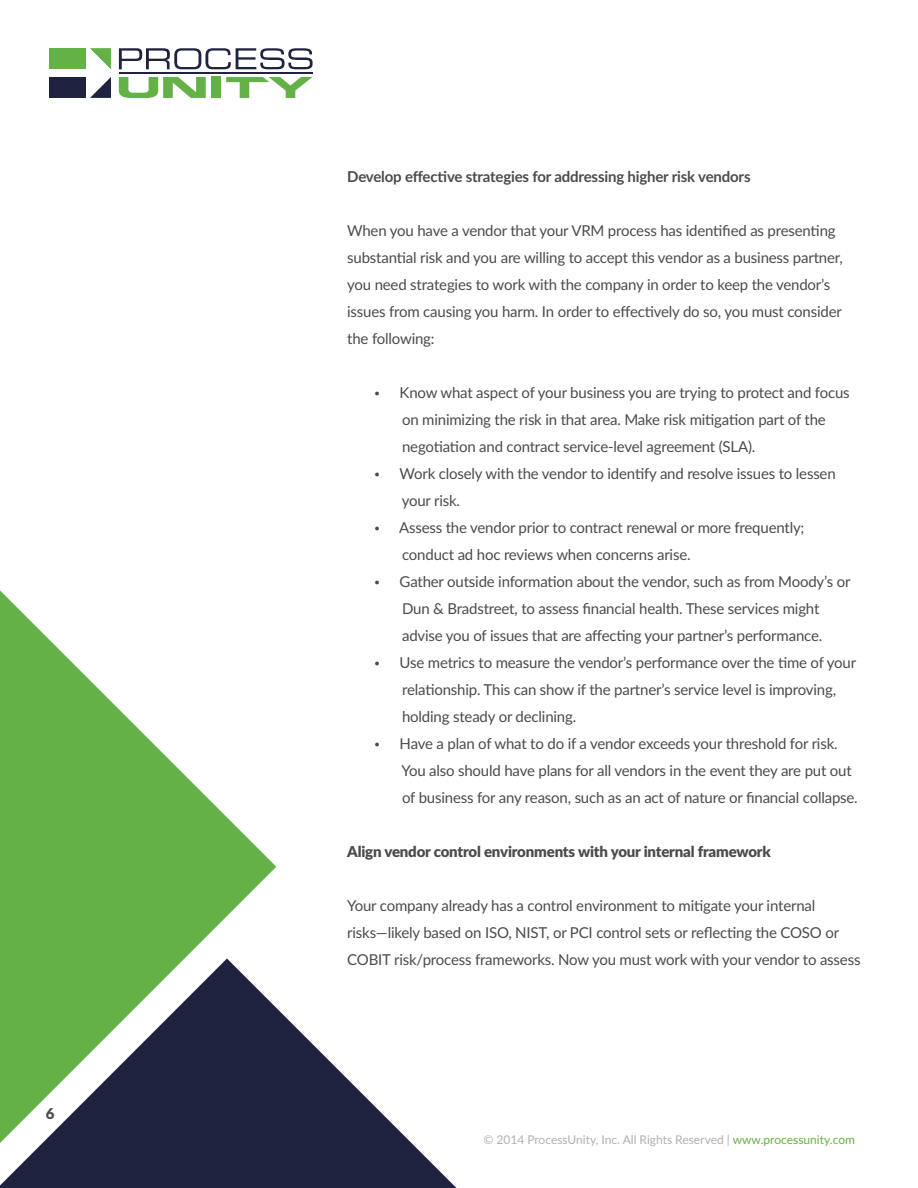
<style>
.page{position:relative;width:918px;height:1188px;background:#fff}
.page>*{position:absolute;margin:0;border:0;box-sizing:border-box;transform-origin:0 0}
.t1{font:15px/27px "Lato";letter-spacing:-.01em;color:#4a4b4b}
.t2{font:900 15px "Lato";letter-spacing:-.01em;color:#4a4b4b}
.t3{font:700 15px "Lato";letter-spacing:-.01em;color:#4a4b4b}
.t4{font:12px "Lato";color:#b1b1b2}
.s1{font-weight:100}
.s2{color:#64b247}
</style>
<div class="page">
<svg style="left:0;top:590px;width:276px;height:368px;fill:#64b247"></svg>
<svg style="left:0;top:958px;width:456px;height:230px"></svg>
<svg style="left:119px;top:48px;width:194px;height:21px"></svg>
<svg style="left:119px;top:77px;width:87px;height:21px"></svg>
<div style="left:212px;top:77px;width:9px;height:21px;background:#63b147"></div>
<svg style="left:226px;top:77px;width:87px;height:21px"></svg>
<div style="left:49px;top:77px;width:36px;height:21px;background:#202340"></div>
<svg style="left:90px;top:77px;width:21px;height:21px"></svg>
<hr style="left:119px;top:72px;width:194px;height:2px;background:#202340">
<svg style="left:90px;top:48px;width:21px;height:21px"></svg>
<div style="left:49px;top:48px;width:36px;height:21px;background:#63b147"></div>
<p class="t2" style="left:46px;top:1102px;width:10px">6</p>
<p class="t3" style="left:347px;top:165px;width:405px">Develop effective strategies for addressing higher risk vendors</p>
<p class="t1" style="left:347px;top:216px;width:497px">When you have a vendor that your VRM process has identified as presenting substantial risk and you are willing to accept this vendor as a business partner, you need strategies to work with the company in order to keep the vendor’s issues from causing you harm. In order to effectively do so, you must consider the following:</p>
<p class="t1" style="left:402px;top:378px;width:449px;text-indent:-29px"><span class="s1">•</span> Know what aspect of your business you are trying to protect and focus on minimizing the risk in that area. Make risk mitigation part of the negotiation and contract service-level agreement (SLA).</p>
<p class="t1" style="left:402px;top:459px;width:436px;text-indent:-29px"><span class="s1">•</span> Work closely with the vendor to identify and resolve issues to lessen your risk.</p>
<p class="t1" style="left:402px;top:513px;width:404px;text-indent:-29px"><span class="s1">•</span> Assess the vendor prior to contract renewal or more frequently; conduct ad hoc reviews when concerns arise.</p>
<p class="t1" style="left:373px;top:567px;width:479px;text-align:center"><span class="s1">•</span> Gather outside information about the vendor, such as from Moody’s or<br>Dun &amp; Bradstreet, to assess financial health. These services might<br>advise you of issues that are affecting your partner’s performance.</p>
<p class="t1" style="left:402px;top:648px;width:456px;text-indent:-29px"><span class="s1">•</span> Use metrics to measure the vendor’s performance over the time of your relationship. This can show if the partner’s service level is improving, holding steady or declining.</p>
<p class="t1" style="left:402px;top:729px;width:458px;text-indent:-29px"><span class="s1">•</span> Have a plan of what to do if a vendor exceeds your threshold for risk.<br>You also should have plans for all vendors in the event they are put out of business for any reason, such as an act of nature or financial collapse.</p>
<p class="t2" style="left:347px;top:840px;width:425px">Align vendor control environments with your internal framework</p>
<p class="t1" style="left:347px;top:891px;width:515px">Your company already has a control environment to mitigate your internal risks—likely based on ISO, NIST, or PCI control sets or reflecting the COSO or<br>COBIT risk/process frameworks. Now you must work with your vendor to assess</p>
<p class="t4" style="left:483px;top:1131px;width:373px">© 2014 ProcessUnity, Inc. All Rights Reserved | <span class="s2">www.processunity.com</span></p>
</div>
